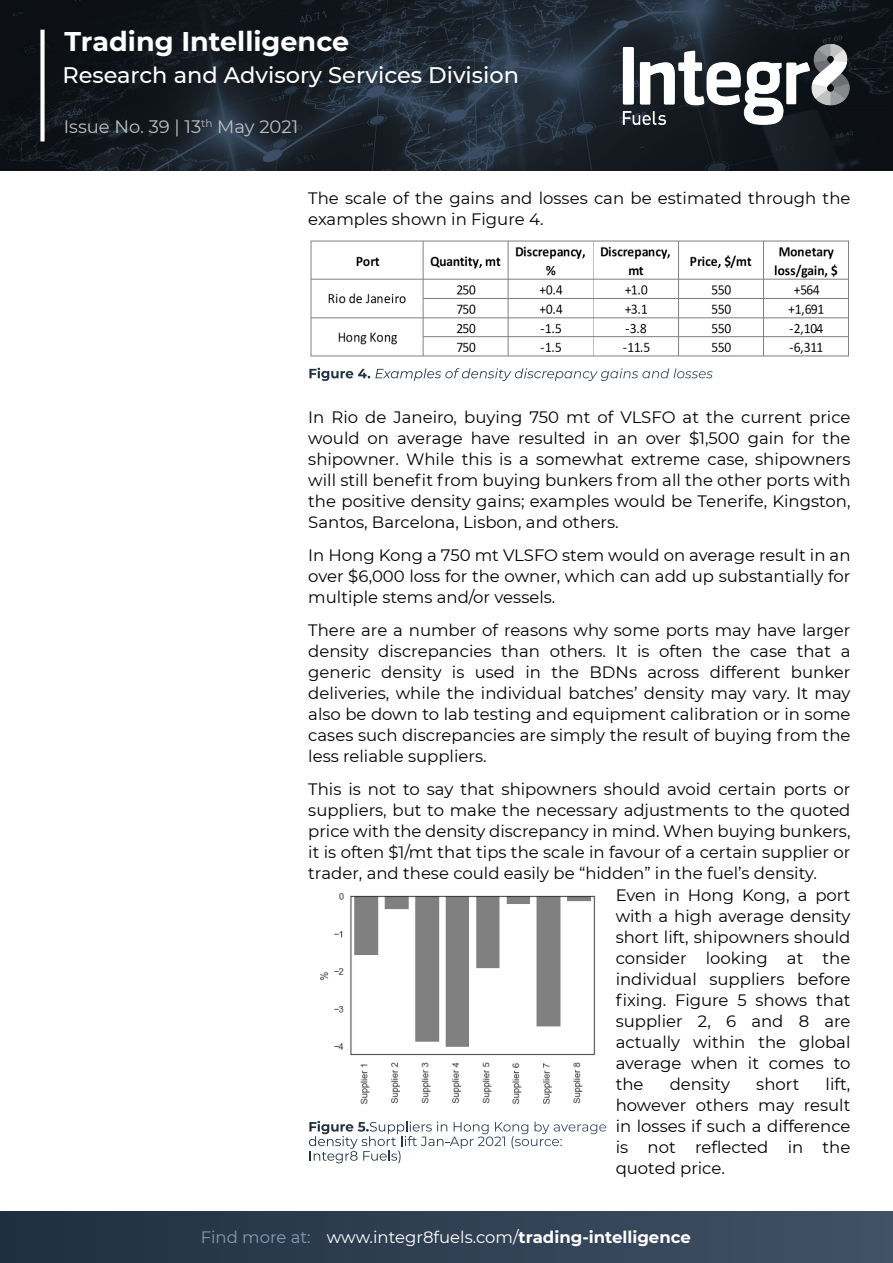
<style>
.page{position:relative;width:893px;height:1263px;background:#fff}
.page>*{position:absolute;margin:0;border:0;box-sizing:border-box;transform-origin:0 0}
.t1{font:700 27px "Montserrat";color:#fff}
.t2{font:500 22.5px "Montserrat";color:#fff}
.t3{font:18px "Montserrat";color:#c1c1c1}
.t4{font:16.5px/21px "Montserrat";color:#000;text-align:justify}
.t5{font:16.5px "Montserrat";color:#fff}
.s1{color:#889ab2}
.s2{font-weight:700}
</style>
<div class="page">
<img style="left:0;top:0;width:893px;height:170px">
<img style="left:622px;top:43px;width:228px;height:84px">
<div style="left:40px;top:32px;width:5px;height:107px;background:#fff"></div>
<div style="left:0;top:1212px;width:893px;height:51px;background:linear-gradient(to right,#1f2f41,#425166)"></div>
<svg style="left:309px;top:368px;width:404px;height:13px"></svg>
<svg style="left:309px;top:1121px;width:297px;height:42px"></svg>
<img style="left:310px;top:240px;width:539px;height:117px">
<img style="left:320px;top:893px;width:276px;height:212px">
<h1 class="t1" style="left:65px;top:25px;width:286px">Trading Intelligence</h1>
<h2 class="t2" style="left:62px;top:61px;width:458px">Research and Advisory Services Division</h2>
<p class="t3" style="left:64px;top:115px;width:236px">Issue No. 39 | 13<sup>th</sup> May 2021</p>
<p class="t4" style="left:308px;top:187px;width:544px">The scale of the gains and losses can be estimated through the examples shown in Figure 4.</p>
<p class="t4" style="left:308px;top:407px;width:544px">In Rio de Janeiro, buying 750 mt of VLSFO at the current price would on average have resulted in an over $1,500 gain for the shipowner. While this is a somewhat extreme case, shipowners will still benefit from buying bunkers from all the other ports with the positive density gains; examples would be Tenerife, Kingston, Santos, Barcelona, Lisbon, and others.</p>
<p class="t4" style="left:308px;top:545px;width:544px">In Hong Kong a 750 mt VLSFO stem would on average result in an over $6,000 loss for the owner, which can add up substantially for multiple stems and/or vessels.</p>
<p class="t4" style="left:308px;top:620px;width:544px">There are a number of reasons why some ports may have larger density discrepancies than others. It is often the case that a generic density is used in the BDNs across different bunker deliveries, while the individual batches’ density may vary. It may also be down to lab testing and equipment calibration or in some cases such discrepancies are simply the result of buying from the less reliable suppliers.</p>
<p class="t4" style="left:308px;top:779px;width:544px">This is not to say that shipowners should avoid certain ports or suppliers, but to make the necessary adjustments to the quoted price with the density discrepancy in mind. When buying bunkers, it is often $1/mt that tips the scale in favour of a certain supplier or trader, and these could easily be “hidden” in the fuel’s density.</p>
<p class="t4" style="left:616px;top:885px;width:236px">Even in Hong Kong, a port with a high average density short lift, shipowners should consider looking at the individual suppliers before fixing. Figure 5 shows that supplier 2, 6 and 8 are actually within the global average when it comes to the</p>
<p class="t4" style="left:616px;top:1074px;width:236px;text-indent:210px">lift, however others may result in losses if such a difference is not reflected in the quoted price.</p>
<p class="t4" style="left:670px;top:1074px;width:62px">density</p>
<p class="t4" style="left:756px;top:1074px;width:45px">short</p>
<p class="t5" style="left:201px;top:1226px;width:492px"><span class="s1">Find more at:</span> www.integr8fuels.com/<span class="s2">trading-intelligence</span></p>
</div>
